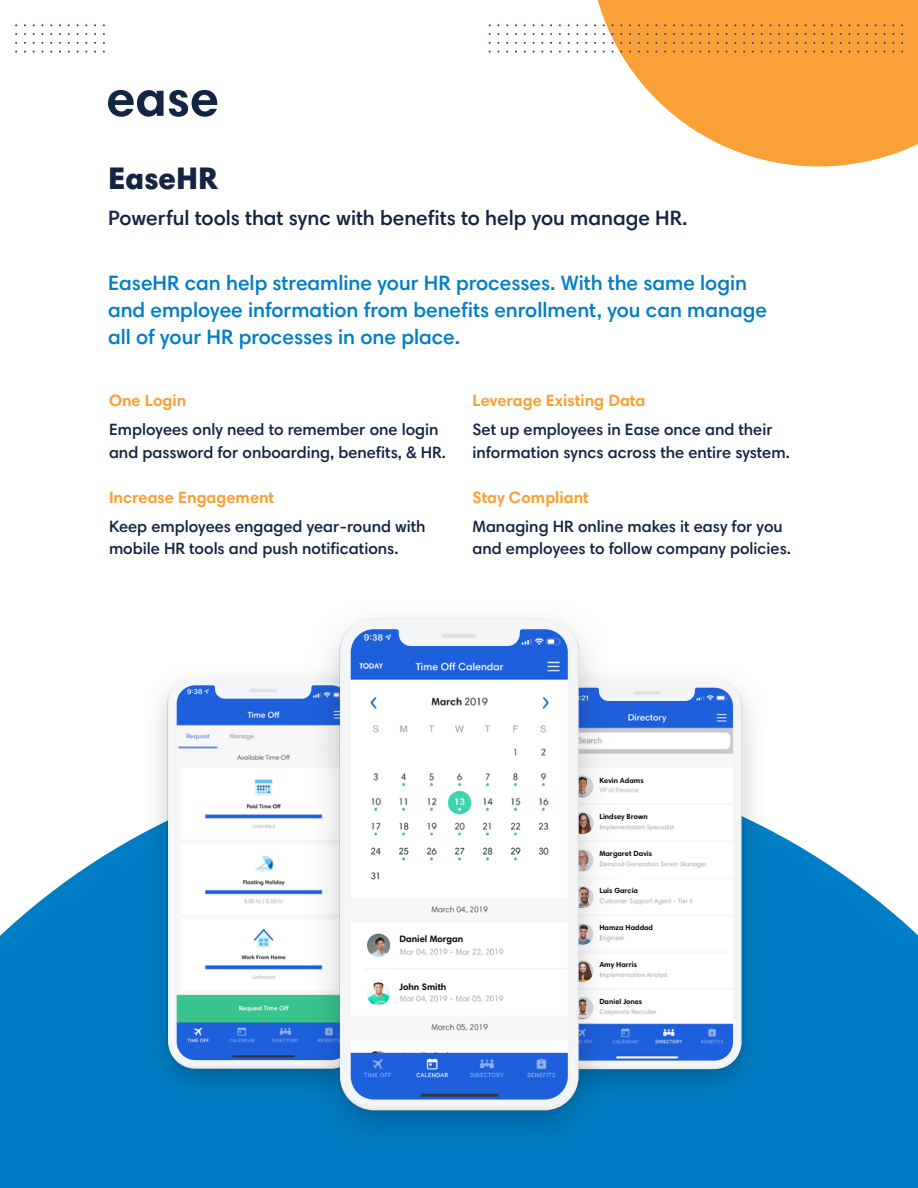
<style>
.page{position:relative;width:918px;height:1188px;background:#fff}
.page>*{position:absolute;margin:0;border:0;box-sizing:border-box;transform-origin:0 0}
.t1{font:900 31.5px "Harmonia Sans Std";color:#132542}
.t2{font:600 21px/27px "Harmonia Sans Std";color:#007ec5}
.t3{font:600 21px "Harmonia Sans Std";color:#132542}
.t4{font:600 16.5px/22.5px "Harmonia Sans Std";color:#132542}
.t5{font:700 16.5px "Harmonia Sans Std";color:#f9a036}
.t6{font:700 9.45px "Harmonia Sans Std";color:#060606}
.t7{font:700 7.5px "Harmonia Sans Std";color:#060606}
</style>
<div class="page">
<svg style="left:0;top:828px;width:918px;height:360px;fill:#007ec5"></svg>
<img style="left:610px;top:696px;width:157px;height:406px">
<img style="left:610px;top:679px;width:132px;height:390px">
<img style="left:610px;top:688px;width:123px;height:373px">
<div style="left:599px;top:772px;width:51px;height:13px;background:#fefffe"></div>
<div style="left:599px;top:809px;width:51px;height:12px;background:#fefffe"></div>
<div style="left:599px;top:846px;width:59px;height:12px;background:#fefffe"></div>
<div style="left:599px;top:883px;width:65px;height:12px;background:#fefffe"></div>
<div style="left:599px;top:920px;width:51px;height:12px;background:#fefffe"></div>
<div style="left:599px;top:957px;width:51px;height:12px;background:#fefffe"></div>
<div style="left:599px;top:993px;width:51px;height:13px;background:#fefffe"></div>
<div style="left:619px;top:878px;width:24px;height:6px;background:#fefffe"></div>
<svg style="left:594px;top:0;width:324px;height:166px;fill:#f9a036"></svg>
<img style="left:143px;top:695px;width:165px;height:407px">
<img style="left:168px;top:677px;width:140px;height:392px">
<img style="left:177px;top:685px;width:131px;height:375px">
<div style="left:235px;top:770px;width:20px;height:6px;background:#fefffe"></div>
<div style="left:235px;top:992px;width:25px;height:6px;background:#39c38d"></div>
<svg style="left:235px;top:877px;width:24px;height:6px"></svg>
<svg style="left:235px;top:991px;width:29px;height:6px"></svg>
<svg style="left:108px;top:90px;width:109px;height:27px"></svg>
<div style="left:181px;top:698px;width:35px;height:9px;background:#1e60dc"></div>
<img style="left:308px;top:641px;width:302px;height:511px">
<img style="left:340px;top:618px;width:239px;height:493px">
<img style="left:351px;top:629px;width:217px;height:471px">
<img style="left:367px;top:934px;width:23px;height:23px">
<div style="left:424px;top:736px;width:25px;height:7px;background:#fefffe"></div>
<div style="left:424px;top:870px;width:30px;height:7px;background:#fefffe"></div>
<svg style="left:367px;top:1003px;width:23px;height:3px"></svg>
<img style="left:367px;top:983px;width:23px;height:20px">
<div style="left:356px;top:646px;width:40px;height:7px;background:#1e60dc"></div>
<h1 class="t1" style="left:108px;top:159px;width:112px">EaseHR</h1>
<p class="t3" style="left:108px;top:205px;width:581px">Powerful tools that sync with benefits to help you manage HR.</p>
<p class="t2" style="left:108px;top:269px;width:661px">EaseHR can help streamline your HR processes. With the same login and employee information from benefits enrollment, you can manage all of your HR processes in one place.</p>
<p class="t5" style="left:109px;top:390px;width:79px">One Login</p>
<p class="t4" style="left:109px;top:418px;width:339px">Employees only need to remember one login and password for onboarding, benefits, &amp; HR.</p>
<p class="t5" style="left:109px;top:487px;width:167px">Increase Engagement</p>
<p class="t4" style="left:109px;top:515px;width:318px">Keep employees engaged year-round with mobile HR tools and push notifications.</p>
<p class="t5" style="left:473px;top:390px;width:174px">Leverage Existing Data</p>
<p class="t4" style="left:473px;top:418px;width:319px">Set up employees in Ease once and their information syncs across the entire system.</p>
<p class="t5" style="left:473px;top:487px;width:118px">Stay Compliant</p>
<p class="t4" style="left:473px;top:515px;width:320px">Managing HR online makes it easy for you and employees to follow company policies.</p>
<p class="t6" style="left:400px;top:933px;width:65px">Daniel Morgan</p>
<p class="t6" style="left:400px;top:981px;width:48px">John Smith</p>
<p class="t7" style="left:599px;top:775px;width:46px">Kevin Adams</p>
<p class="t7" style="left:599px;top:812px;width:50px">Lindsey Brown</p>
<p class="t7" style="left:599px;top:849px;width:54px">Margaret Davis</p>
<p class="t7" style="left:599px;top:886px;width:40px">Luis Garcia</p>
<p class="t7" style="left:599px;top:923px;width:55px">Hamza Haddad</p>
<p class="t7" style="left:599px;top:960px;width:39px">Amy Harris</p>
<p class="t7" style="left:599px;top:996px;width:44px">Daniel Jones</p>
</div>
